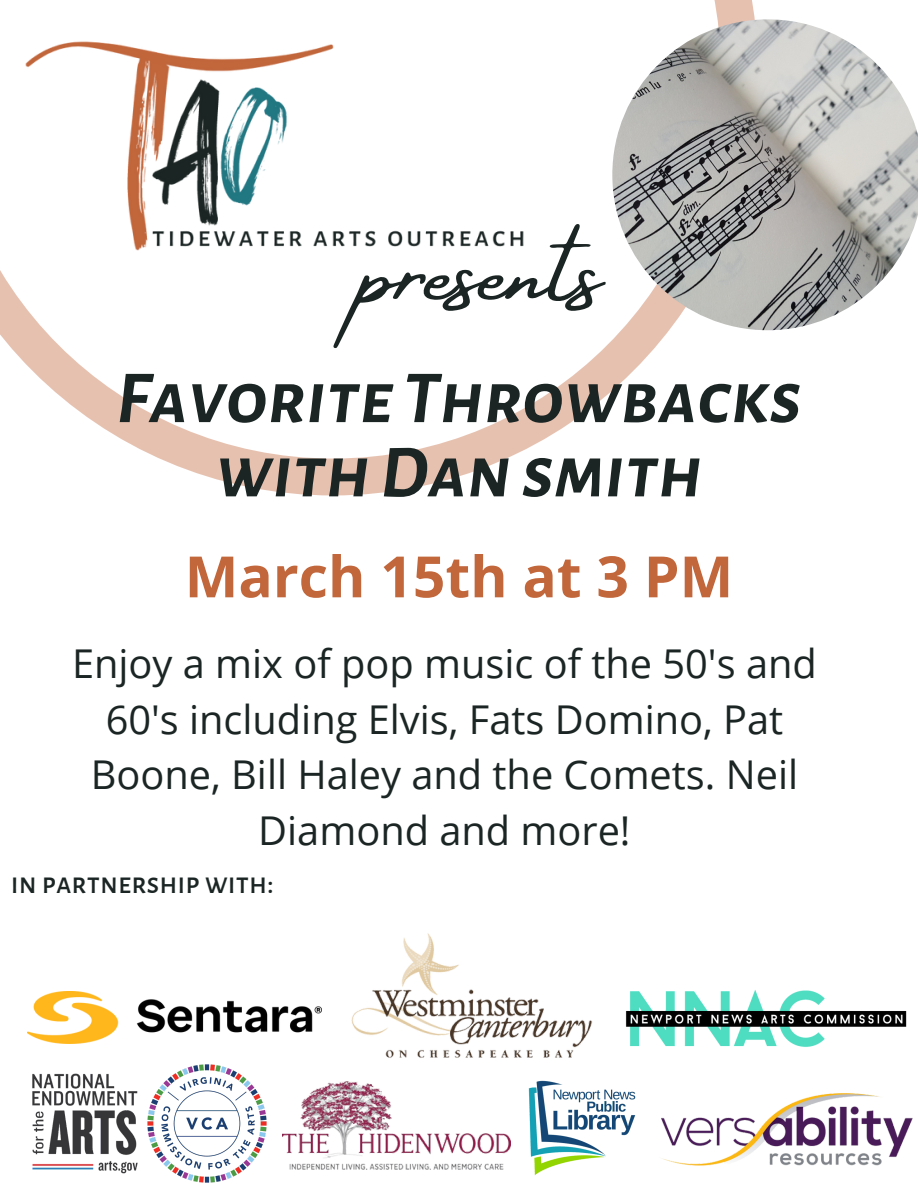
<style>
.page{position:relative;width:918px;height:1188px;background:#fff}
.page>*{position:absolute;margin:0;border:0;box-sizing:border-box;transform-origin:0 0}
.t1{font:108px "Amsterdam Four";color:#1b2524}
.t2{font:italic 700 75px/74.2px "Alegreya Sans SC";color:#1b2524;text-align:center}
.t3{font:700 57px "Open Sans";color:#c2663b}
.t4{font:39.75px/55.5px "Open Sans";color:#1b2524;text-align:center}
.t5{font:500 30px "Alegreya Sans SC";color:#1b2524}
</style>
<div class="page">
<img style="left:32px;top:1073px;width:106px;height:101px">
<img style="left:661px;top:1093px;width:252px;height:73px">
<img style="left:627px;top:990px;width:280px;height:57px">
<img style="left:147px;top:1064px;width:120px;height:119px">
<img style="left:528px;top:1080px;width:108px;height:95px">
<img style="left:27px;top:992px;width:281px;height:52px">
<img style="left:308px;top:933px;width:319px;height:125px">
<img style="left:282px;top:1082px;width:229px;height:87px">
<svg style="left:0;top:0;width:755px;height:495px"></svg>
<img style="left:11px;top:30px;width:519px;height:230px">
<img style="left:612px;top:19px;width:306px;height:311px">
<p class="t1" style="left:361px;top:211px;width:243px">presents</p>
<p class="t2" style="left:116px;top:362px;width:687px">Favorite Throwbacks withDansmith</p>
<p class="t3" style="left:185px;top:536px;width:550px">March 15th at 3 PM</p>
<p class="t4" style="left:72px;top:635px;width:746px">Enjoy a mix of pop music of the 50's and<br>60's including Elvis, Fats Domino, Pat<br>Boone, Bill Haley and the Comets. Neil<br>Diamond and more!</p>
<p class="t5" style="left:11px;top:869px;width:265px">in partnership with:</p>
</div>
